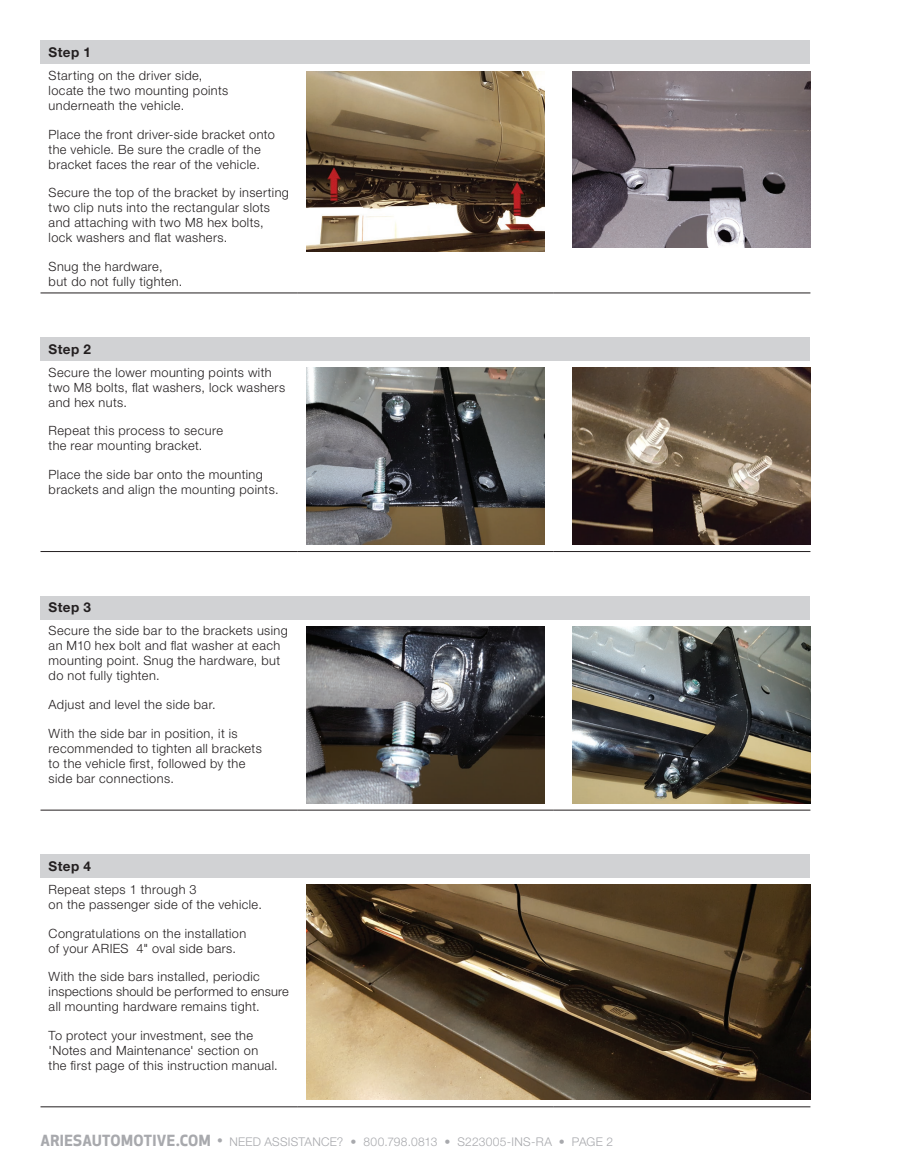
<style>
.page{position:relative;width:905px;height:1175px;background:#fff}
.page>*{position:absolute;margin:0;border:0;box-sizing:border-box;transform-origin:0 0}
.t1{font:700 13.5px "Helvetica Neue LT Std";letter-spacing:.03em;color:#231f20}
.t2{font:300 12.75px/15px "Helvetica Neue LT Std";letter-spacing:.03em;color:#231f20}
.t3{font:300 12px "Helvetica Neue LT Std";letter-spacing:.02em;color:#a8a9ad}
.s1{font-family:"Apex New";font-weight:700;font-size:15px}
.s2{font-family:"Apex New";font-weight:500;font-size:15px}
</style>
<div class="page">
<div style="left:40px;top:40px;width:770px;height:24px;background:#d1d2d4"></div>
<hr style="left:40px;top:292px;width:257px;height:1px;background:#231f20">
<hr style="left:297px;top:292px;width:257px;height:1px;background:#231f20">
<hr style="left:554px;top:292px;width:256px;height:1px;background:#231f20">
<img style="left:306px;top:71px;width:239px;height:180px">
<img style="left:572px;top:71px;width:238px;height:177px">
<div style="left:40px;top:337px;width:770px;height:24px;background:#d1d2d4"></div>
<hr style="left:40px;top:551px;width:257px;height:1px;background:#231f20">
<hr style="left:297px;top:551px;width:257px;height:1px;background:#231f20">
<hr style="left:554px;top:551px;width:256px;height:1px;background:#231f20">
<img style="left:306px;top:368px;width:239px;height:176px">
<img style="left:572px;top:368px;width:238px;height:176px">
<div style="left:40px;top:595px;width:770px;height:24px;background:#d1d2d4"></div>
<hr style="left:40px;top:809px;width:257px;height:1px;background:#231f20">
<hr style="left:297px;top:809px;width:257px;height:1px;background:#231f20">
<hr style="left:554px;top:809px;width:256px;height:1px;background:#231f20">
<img style="left:306px;top:626px;width:239px;height:177px">
<img style="left:572px;top:626px;width:238px;height:177px">
<div style="left:40px;top:854px;width:770px;height:24px;background:#d1d2d4"></div>
<hr style="left:40px;top:1106px;width:257px;height:1px;background:#231f20">
<hr style="left:297px;top:1106px;width:257px;height:1px;background:#231f20">
<hr style="left:554px;top:1106px;width:256px;height:1px;background:#231f20">
<img style="left:306px;top:885px;width:504px;height:214px">
<p class="t1" style="left:49px;top:44px;width:44px">Step 1</p>
<p class="t2" style="left:49px;top:68px;width:181px">Starting on the driver side, locate the two mounting points underneath the vehicle.</p>
<p class="t2" style="left:49px;top:126px;width:228px">Place the front driver-side bracket onto the vehicle. Be sure the cradle of the bracket faces the rear of the vehicle.</p>
<p class="t2" style="left:49px;top:185px;width:242px">Secure the top of the bracket by inserting two clip nuts into the rectangular slots and attaching with two M8 hex bolts, lock washers and flat washers.</p>
<p class="t2" style="left:49px;top:258px;width:135px">Snug the hardware, but do not fully tighten.</p>
<p class="t1" style="left:49px;top:340px;width:44px">Step 2</p>
<p class="t2" style="left:49px;top:364px;width:238px">Secure the lower mounting points with two M8 bolts, flat washers, lock washers and hex nuts.</p>
<p class="t2" style="left:49px;top:423px;width:176px">Repeat this process to secure the rear mounting bracket.</p>
<p class="t2" style="left:49px;top:466px;width:231px">Place the side bar onto the mounting brackets and align the mounting points.</p>
<p class="t1" style="left:49px;top:599px;width:44px">Step 3</p>
<p class="t2" style="left:49px;top:623px;width:241px">Secure the side bar to the brackets using an M10 hex bolt and flat washer at each mounting point. Snug the hardware, but do not fully tighten.</p>
<p class="t2" style="left:49px;top:696px;width:168px">Adjust and level the side bar.</p>
<p class="t2" style="left:49px;top:725px;width:215px">With the side bar in position, it is recommended to tighten all brackets to the vehicle first, followed by the side bar connections.</p>
<p class="t1" style="left:49px;top:857px;width:44px">Step 4</p>
<p class="t2" style="left:49px;top:881px;width:215px">Repeat steps 1 through 3<br>on the passenger side of the vehicle.</p>
<p class="t2" style="left:49px;top:925px;width:199px">Congratulations on the installation of your ARIES 4" oval side bars.</p>
<p class="t2" style="left:49px;top:968px;width:242px">With the side bars installed, periodic inspections should be performed to ensure all mounting hardware remains tight.</p>
<p class="t2" style="left:49px;top:1027px;width:231px">To protect your investment, see the 'Notes and Maintenance' section on the first page of this instruction manual.</p>
<p class="t3" style="left:40px;top:1134px;width:574px"><span class="s1">ARIESAUTOMOTIVE.COM</span> <span class="s2">•</span> NEED ASSISTANCE? • 800.798.0813 • S223005-INS-RA • PAGE 2</p>
</div>
